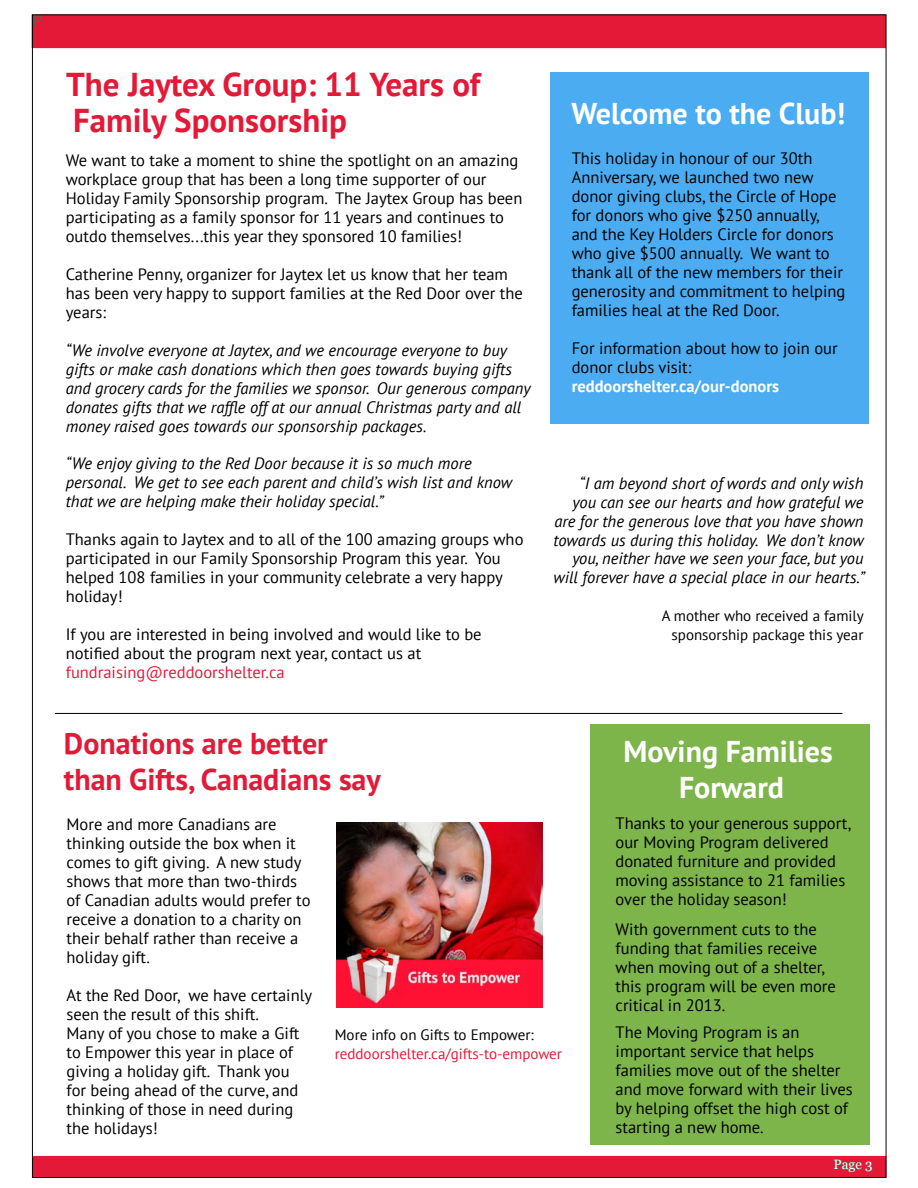
<style>
.page{position:relative;width:918px;height:1188px;background:#fff}
.page>*{position:absolute;margin:0;border:0;box-sizing:border-box;transform-origin:0 0}
.t1{font:700 33px/36px "PT Sans";color:#e31937}
.t2{font:700 30px/36px "PT Sans";color:#e31937}
.t3{font:700 30px/36px "PT Sans";color:#fff;text-align:center}
.t4{font:16.5px/18.9px "PT Sans";color:#000}
.t5{font:italic 16.5px/18.9px "PT Sans";color:#000}
.t6{font:16.5px "PT Sans";color:#e31937}
.t7{font:700 16.5px "PT Sans";color:#fff}
.t8{font:15px/18.9px "PT Sans";color:#000;text-align:right}
.t9{font:15px "PT Sans";color:#e31937}
.t10{font:15px "Arial";color:#6f5a48}
.t11{font:13.5px "Georgia";color:#fff}
</style>
<div class="page">
<div style="left:32px;top:14px;width:854px;height:34px;background:#e31937"></div>
<div style="left:32px;top:1156px;width:854px;height:22px;background:#e31937"></div>
<svg style="left:833px;top:1159px;width:40px;height:14px"></svg>
<div style="left:550px;top:72px;width:319px;height:352px;background:#4bacf2"></div>
<hr style="left:55px;top:713px;width:787px;height:1px;background:#000">
<img style="left:337px;top:822px;width:206px;height:185px">
<div style="left:590px;top:724px;width:280px;height:421px;background:#7db54b"></div>
<p class="t10" style="left:33px;top:11px;width:12px">p</p>
<h1 class="t1" style="left:66px;top:65px;width:416px">The Jaytex Group: 11 Years of<br>Family Sponsorship</h1>
<p class="t4" style="left:66px;top:150px;width:458px">We want to take a moment to shine the spotlight on an amazing workplace group that has been a long time supporter of our Holiday Family Sponsorship program. The Jaytex Group has been participating as a family sponsor for 11 years and continues to outdo themselves...this year they sponsored 10 families!</p>
<p class="t4" style="left:66px;top:264px;width:459px">Catherine Penny, organizer for Jaytex let us know that her team has been very happy to support families at the Red Door over the years:</p>
<p class="t5" style="left:66px;top:340px;width:466px">“We involve everyone at Jaytex, and we encourage everyone to buy gifts or make cash donations which then goes towards buying gifts and grocery cards for the families we sponsor. Our generous company donates gifts that we raffle off at our annual Christmas party and all money raised goes towards our sponsorship packages.</p>
<p class="t5" style="left:66px;top:454px;width:448px">“We enjoy giving to the Red Door because it is so much more personal. We get to see each parent and child’s wish list and know that we are helping make their holiday special.”</p>
<p class="t4" style="left:66px;top:530px;width:459px">Thanks again to Jaytex and to all of the 100 amazing groups who participated in our Family Sponsorship Program this year. You helped 108 families in your community celebrate a very happy holiday!</p>
<p class="t4" style="left:66px;top:625px;width:417px">If you are interested in being involved and would like to be notified about the program next year, contact us at</p>
<p class="t6" style="left:66px;top:662px;width:220px">fundraising@reddoorshelter.ca</p>
<h2 class="t3" style="left:572px;top:95px;width:275px">Welcome to the Club!</h2>
<p class="t4" style="left:572px;top:149px;width:275px">This holiday in honour of our 30th Anniversary, we launched two new donor giving clubs, the Circle of Hope for donors who give $250 annually, and the Key Holders Circle for donors who give $500 annually. We want to thank all of the new members for their generosity and commitment to helping families heal at the Red Door.</p>
<p class="t4" style="left:572px;top:338px;width:268px">For information about how to join our donor clubs visit:</p>
<p class="t7" style="left:572px;top:375px;width:209px">reddoorshelter.ca/our-donors</p>
<p class="t5" style="left:553px;top:473px;width:313px;text-align:right">“I am beyond short of words and only wish you can see our hearts and how grateful we are for the generous love that you have shown towards us during this holiday. We don’t know you, neither have we seen your face, but you will forever have a special place in our hearts.”</p>
<p class="t8" style="left:662px;top:606px;width:204px">A mother who received a family sponsorship package this year</p>
<h2 class="t2" style="left:64px;top:725px;width:318px">Donations are better than Gifts, Canadians say</h2>
<p class="t4" style="left:67px;top:815px;width:245px">More and more Canadians are thinking outside the box when it comes to gift giving. A new study shows that more than two-thirds of Canadian adults would prefer to receive a donation to a charity on their behalf rather than receive a holiday gift.</p>
<p class="t4" style="left:67px;top:985px;width:247px">At the Red Door, we have certainly seen the result of this shift.<br>Many of you chose to make a Gift to Empower this year in place of giving a holiday gift. Thank you for being ahead of the curve, and thinking of those in need during the holidays!</p>
<p class="t8" style="left:335px;top:1025px;width:200px">More info on Gifts to Empower:</p>
<p class="t9" style="left:335px;top:1044px;width:229px">reddoorshelter.ca/gifts-to-empower</p>
<h2 class="t3" style="left:624px;top:733px;width:211px">Moving Families<br>Forward</h2>
<p class="t4" style="left:616px;top:814px;width:237px">Thanks to your generous support, our Moving Program delivered donated furniture and provided moving assistance to 21 families over the holiday season!</p>
<p class="t4" style="left:616px;top:919px;width:222px">With government cuts to the funding that families receive when moving out of a shelter, this program will be even more critical in 2013.</p>
<p class="t4" style="left:616px;top:1023px;width:239px">The Moving Program is an important service that helps families move out of the shelter and move forward with their lives by helping offset the high cost of starting a new home.</p>
<p class="t11" style="left:833px;top:1157px;width:41px">Page 3</p>
</div>
